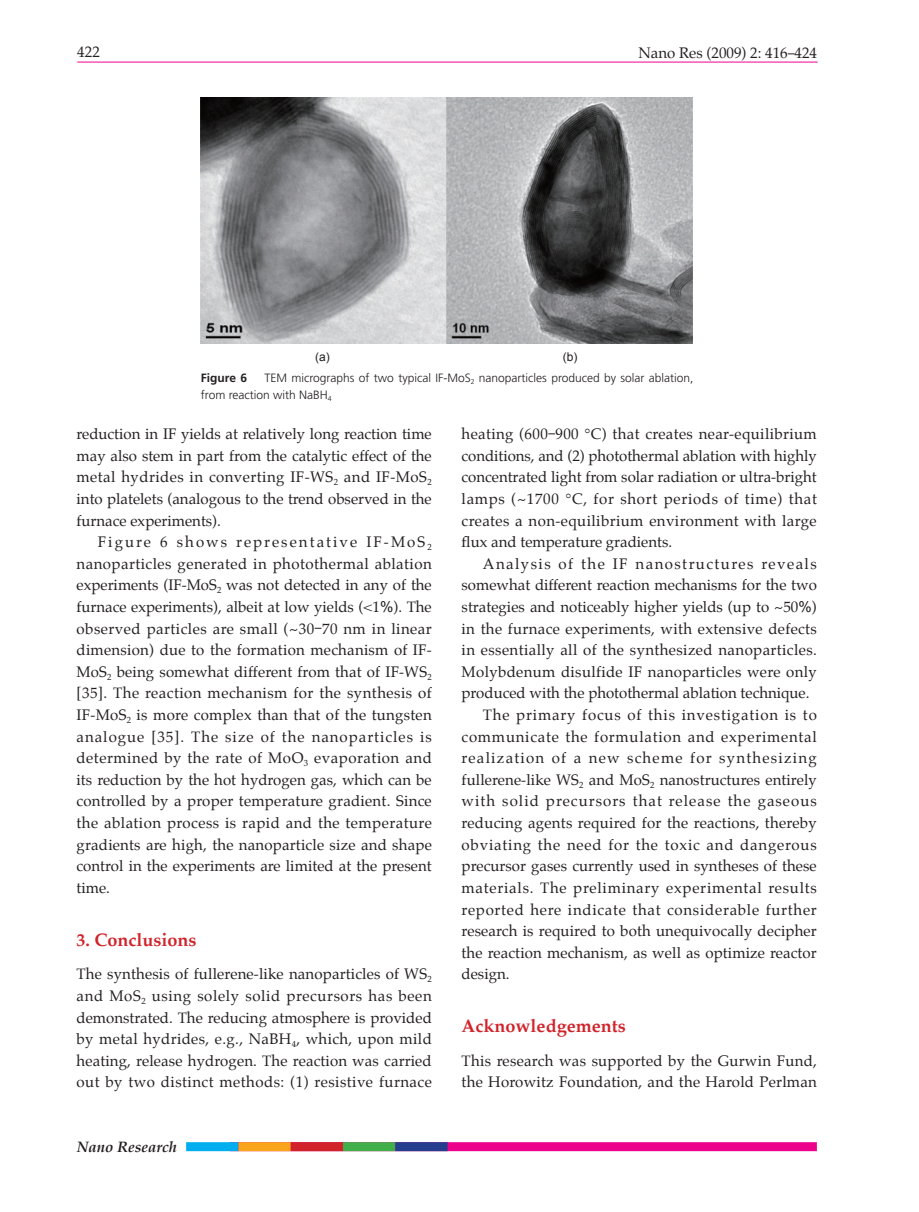
<style>
.page{position:relative;width:919px;height:1212px;background:#fff}
.page>*{position:absolute;margin:0;border:0;box-sizing:border-box;transform-origin:0 0}
.t1{font:700 18px "Palatino";color:#d1232a}
.t2{font:15px/21.6px "Palatino";letter-spacing:.015em;color:#231f20;text-align:justify}
.t3{font:15px "Palatino";letter-spacing:.05em;color:#231f20}
.t4{font:15px "Palatino";letter-spacing:.055em;color:#231f20}
.t5{font:15px "Palatino";letter-spacing:.07em;color:#231f20}
.t6{font:15px "Palatino";letter-spacing:.085em;color:#231f20}
.t7{font:15px "Palatino";letter-spacing:.095em;color:#231f20}
.t8{font:italic 700 15px "Palatino";color:#231f20}
.t9{font:300 12px/17.2px "Frutiger";color:#231f20}
.t10{font:700 12px "Frutiger";color:#231f20}
.t11{font:12px "Arial";color:#231f20}
.s1{font-family:"Arial"}
</style>
<div class="page">
<div style="left:230px;top:1142px;width:586px;height:9px;background:#ed028c"></div>
<div style="left:186px;top:1142px;width:52px;height:9px;background:#00aeef"></div>
<div style="left:238px;top:1142px;width:53px;height:9px;background:#f9a51b"></div>
<div style="left:291px;top:1142px;width:52px;height:9px;background:#d1232a"></div>
<div style="left:343px;top:1142px;width:52px;height:9px;background:#40ae49"></div>
<div style="left:395px;top:1142px;width:52px;height:9px;background:#253f8e"></div>
<hr style="left:77px;top:62px;width:740px;height:1px;background:#ed028c">
<img style="left:201px;top:98px;width:491px;height:245px">
<p class="t2" style="left:77px;top:43px;width:24px">422</p>
<p class="t2" style="left:638px;top:43px;width:180px">Nano Res (2009) 2: 416 424</p>
<p class="t11" style="left:315px;top:350px;width:16px">(a)</p>
<p class="t11" style="left:562px;top:350px;width:16px">(b)</p>
<p class="t9" style="left:201px;top:370px;width:494px;text-indent:63px">TEM micrographs of two typical IF-MoS<sub>2</sub> nanoparticles produced by solar ablation, from reaction with NaBH<sub>4</sub></p>
<p class="t10" style="left:201px;top:373px;width:48px">Figure 6</p>
<p class="t2" style="left:77px;top:424px;width:357px">reduction in IF yields at relatively long reaction time may also stem in part from the catalytic effect of the metal hydrides in converting IF-WS<sub>2</sub> and IF-MoS<sub>2 </sub>into platelets (analogous to the trend observed in the furnace experiments).</p>
<p class="t2" style="left:77px;top:532px;width:357px;text-indent:21px">Figure 6 shows representative IF-MoS<sub>2 </sub>nanoparticles generated in photothermal ablation experiments (IF-MoS<sub>2</sub> was not detected in any of the furnace experiments), albeit at low yields (&lt;1<span class="s1">%</span>). The observed particles are small (~30 70 nm in linear dimension) due to the formation mechanism of IF-MoS<sub>2</sub> being somewhat different from that of IF-WS<sub>2 </sub>[35]. The reaction mechanism for the synthesis of IF-MoS<sub>2</sub> is more complex than that of the tungsten analogue [35]. The size of the nanoparticles is determined by the rate of MoO<sub>3</sub> evaporation and its reduction by the hot hydrogen gas, which can be controlled by a proper temperature gradient. Since the ablation process is rapid and the temperature gradients are high, the nanoparticle size and shape control in the experiments are limited at the present time.</p>
<p class="t1" style="left:77px;top:931px;width:121px">3. Conclusions</p>
<p class="t2" style="left:77px;top:964px;width:357px">The synthesis of fullerene-like nanoparticles of WS<sub>2 </sub>and MoS<sub>2</sub> using solely solid precursors has been demonstrated. The reducing atmosphere is provided by metal hydrides, e.g., NaBH<sub>4</sub>, which, upon mild heating, release hydrogen. The reaction was carried out by two distinct methods: (1) resistive furnace</p>
<p class="t8" style="left:77px;top:1139px;width:102px">Nano Research</p>
<p class="t2" style="left:461px;top:424px;width:357px">heating (600 900 °C) that creates near-equilibrium conditions, and (2) photothermal ablation with highly concentrated light from solar radiation or ultra-bright lamps (~1700 °C, for short periods of time) that creates a non-equilibrium environment with large flux and temperature gradients.</p>
<p class="t7" style="left:483px;top:556px;width:335px">Analysis of the IF nanostructures reveals</p>
<p class="t2" style="left:461px;top:575px;width:357px">somewhat different reaction mechanisms for the two</p>
<p class="t2" style="left:461px;top:597px;width:357px">strategies and noticeably higher yields (up to ~50<span class="s1">%</span>)</p>
<p class="t2" style="left:461px;top:619px;width:357px">in the furnace experiments, with extensive defects</p>
<p class="t2" style="left:461px;top:640px;width:357px">in essentially all of the synthesized nanoparticles.</p>
<p class="t2" style="left:461px;top:662px;width:357px">Molybdenum disulfide IF nanoparticles were only</p>
<p class="t2" style="left:461px;top:683px;width:349px">produced with the photothermal ablation technique.</p>
<p class="t4" style="left:483px;top:708px;width:335px">The primary focus of this investigation is to</p>
<p class="t3" style="left:461px;top:729px;width:357px">communicate the formulation and experimental</p>
<p class="t6" style="left:461px;top:751px;width:357px">realization of a new scheme for synthesizing</p>
<p class="t2" style="left:461px;top:770px;width:357px">fullerene-like WS<sub>2</sub> and MoS<sub>2</sub> nanostructures entirely</p>
<p class="t5" style="left:461px;top:794px;width:357px">with solid precursors that release the gaseous</p>
<p class="t2" style="left:461px;top:813px;width:356px">reducing agents required for the reactions, thereby</p>
<p class="t4" style="left:461px;top:837px;width:357px">obviating the need for the toxic and dangerous</p>
<p class="t2" style="left:461px;top:856px;width:356px">precursor gases currently used in syntheses of these</p>
<p class="t3" style="left:461px;top:880px;width:357px">materials. The preliminary experimental results</p>
<p class="t3" style="left:461px;top:902px;width:357px">reported here indicate that considerable further</p>
<p class="t2" style="left:461px;top:921px;width:356px">research is required to both unequivocally decipher</p>
<p class="t2" style="left:461px;top:943px;width:357px">the reaction mechanism, as well as optimize reactor</p>
<p class="t2" style="left:461px;top:964px;width:49px">design.</p>
<p class="t1" style="left:461px;top:1018px;width:165px">Acknowledgements</p>
<p class="t2" style="left:461px;top:1051px;width:357px">This research was supported by the Gurwin Fund, the Horowitz Foundation, and the Harold Perlman</p>
</div>
